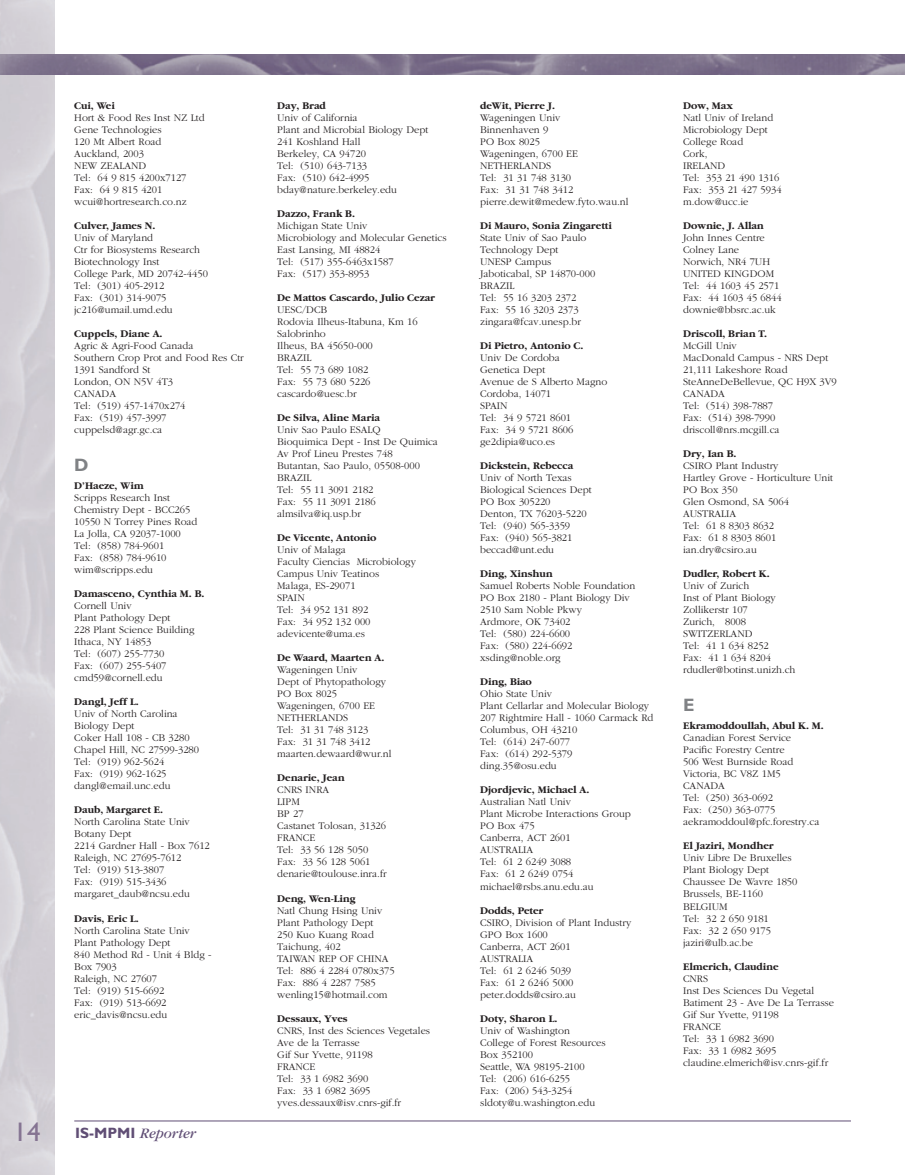
<style>
.page{position:relative;width:905px;height:1175px;background:#fff}
.page>*{position:absolute;margin:0;border:0;box-sizing:border-box;transform-origin:0 0}
.t1{font:27px "Gill Sans";color:#857492}
.t2{font:700 18px "Gill Sans";color:#808285}
.t3{font:italic 15px "Garamond";color:#604e75}
.t4{font:300 10.5px/12px "Garamond";color:#231f20}
.t5{font:700 10.5px "Garamond";color:#231f20}
.s1{font-family:"Gill Sans";font-weight:700;font-style:normal}
</style>
<div class="page">
<img style="left:0;top:0;width:54px;height:1174px">
<img style="left:0;top:54px;width:904px;height:20px">
<hr style="left:74px;top:1120px;width:776px;height:1px;background:#604e75">
<svg style="left:904px;top:54px;width:1px;height:20px"></svg>
<p class="t5" style="left:74px;top:100px;width:42px">Cui, Wei</p>
<p class="t4" style="left:74px;top:112px;width:132px">Hort &amp; Food Res Inst NZ Ltd<br>Gene Technologies<br>120 Mt Albert Road<br>Auckland, 2003<br>NEW ZEALAND<br>Tel: 64 9 815 4200x7127<br>Fax: 64 9 815 4201 wcui@hortresearch.co.nz</p>
<p class="t5" style="left:74px;top:220px;width:82px">Culver, James N.</p>
<p class="t4" style="left:74px;top:232px;width:135px">Univ of Maryland<br>Ctr for Biosystems Research<br>Biotechnology Inst<br>College Park, MD 20742-4450<br>Tel: (301) 405-2912<br>Fax: (301) 314-9075 jc216@umail.umd.edu</p>
<p class="t5" style="left:74px;top:328px;width:90px">Cuppels, Diane A.</p>
<p class="t4" style="left:74px;top:340px;width:171px">Agric &amp; Agri-Food Canada<br>Southern Crop Prot and Food Res Ctr<br>1391 Sandford St<br>London, ON N5V 4T3<br>CANADA<br>Tel: (519) 457-1470x274<br>Fax: (519) 457-3997 cuppelsd@agr.gc.ca</p>
<h2 class="t2" style="left:74px;top:454px;width:16px">D</h2>
<p class="t5" style="left:74px;top:480px;width:71px">D’Haeze, Wim</p>
<p class="t4" style="left:74px;top:492px;width:125px">Scripps Research Inst<br>Chemistry Dept - BCC265<br>10550 N Torrey Pines Road<br>La Jolla, CA 92037-1000<br>Tel: (858) 784-9601<br>Fax: (858) 784-9610 wim@scripps.edu</p>
<p class="t5" style="left:74px;top:588px;width:131px">Damasceno, Cynthia M. B.</p>
<p class="t4" style="left:74px;top:600px;width:122px">Cornell Univ<br>Plant Pathology Dept<br>228 Plant Science Building<br>Ithaca, NY 14853<br>Tel: (607) 255-7730<br>Fax: (607) 255-5407 cmd59@cornell.edu</p>
<p class="t5" style="left:74px;top:696px;width:66px">Dangl, Jeff L.</p>
<p class="t4" style="left:74px;top:708px;width:126px">Univ of North Carolina<br>Biology Dept<br>Coker Hall 108 - CB 3280<br>Chapel Hill, NC 27599-3280<br>Tel: (919) 962-5624<br>Fax: (919) 962-1625 dangl@email.unc.edu</p>
<p class="t5" style="left:74px;top:804px;width:90px">Daub, Margaret E.</p>
<p class="t4" style="left:74px;top:816px;width:137px">North Carolina State Univ<br>Botany Dept<br>2214 Gardner Hall - Box 7612<br>Raleigh, NC 27695-7612<br>Tel: (919) 513-3807<br>Fax: (919) 515-3436 margaret_daub@ncsu.edu</p>
<p class="t5" style="left:74px;top:912px;width:66px">Davis, Eric L.</p>
<p class="t4" style="left:74px;top:924px;width:139px">North Carolina State Univ<br>Plant Pathology Dept<br>840 Method Rd - Unit 4 Bldg -<br>Box 7903<br>Raleigh, NC 27607<br>Tel: (919) 515-6692<br>Fax: (919) 513-6692 eric_davis@ncsu.edu</p>
<h1 class="t1" style="left:14px;top:1116px;width:28px">14</h1>
<h3 class="t3" style="left:75px;top:1125px;width:123px"><span class="s1">IS-MPMI</span> Reporter</h3>
<p class="t5" style="left:277px;top:100px;width:50px">Day, Brad</p>
<p class="t4" style="left:277px;top:112px;width:153px">Univ of California<br>Plant and Microbial Biology Dept<br>241 Koshland Hall<br>Berkeley, CA 94720<br>Tel: (510) 643-7133<br>Fax: (510) 642-4995 bday@nature.berkeley.edu</p>
<p class="t5" style="left:277px;top:208px;width:79px">Dazzo, Frank B.</p>
<p class="t4" style="left:277px;top:220px;width:171px">Michigan State Univ<br>Microbiology and Molecular Genetics<br>East Lansing, MI 48824<br>Tel: (517) 355-6463x1587<br>Fax: (517) 353-8953</p>
<p class="t5" style="left:277px;top:292px;width:159px">De Mattos Cascardo, Julio Cezar</p>
<p class="t4" style="left:277px;top:304px;width:142px">UESC/DCB<br>Rodovia Ilheus-Itabuna, Km 16<br>Salobrinho<br>Ilheus, BA 45650-000<br>BRAZIL<br>Tel: 55 73 689 1082<br>Fax: 55 73 680 5226 cascardo@uesc.br</p>
<p class="t5" style="left:277px;top:412px;width:104px">De Silva, Aline Maria</p>
<p class="t4" style="left:277px;top:424px;width:162px">Univ Sao Paulo ESALQ<br>Bioquimica Dept - Inst De Quimica<br>Av Prof Lineu Prestes 748<br>Butantan, Sao Paulo, 05508-000<br>BRAZIL<br>Tel: 55 11 3091 2182<br>Fax: 55 11 3091 2186 almsilva@iq.usp.br</p>
<p class="t5" style="left:277px;top:532px;width:101px">De Vicente, Antonio</p>
<p class="t4" style="left:277px;top:544px;width:140px">Univ of Malaga<br>Faculty Ciencias Microbiology<br>Campus Univ Teatinos<br>Malaga, ES-29071<br>SPAIN<br>Tel: 34 952 131 892<br>Fax: 34 952 132 000 adevicente@uma.es</p>
<p class="t5" style="left:277px;top:652px;width:109px">De Waard, Maarten A.</p>
<p class="t4" style="left:277px;top:664px;width:116px">Wageningen Univ<br>Dept of Phytopathology<br>PO Box 8025<br>Wageningen, 6700 EE<br>NETHERLANDS<br>Tel: 31 31 748 3123<br>Fax: 31 31 748 3412 maarten.dewaard@wur.nl</p>
<p class="t5" style="left:277px;top:772px;width:69px">Denarie, Jean</p>
<p class="t4" style="left:277px;top:784px;width:111px">CNRS INRA<br>LIPM<br>BP 27<br>Castanet Tolosan, 31326<br>FRANCE<br>Tel: 33 56 128 5050<br>Fax: 33 56 128 5061 denarie@toulouse.inra.fr</p>
<p class="t5" style="left:277px;top:892px;width:80px">Deng, Wen-Ling</p>
<p class="t4" style="left:277px;top:904px;width:119px">Natl Chung Hsing Univ<br>Plant Pathology Dept<br>250 Kuo Kuang Road<br>Taichung, 402<br>TAIWAN REP OF CHINA<br>Tel: 886 4 2284 0780x375<br>Fax: 886 4 2287 7585 wenling15@hotmail.com</p>
<p class="t5" style="left:277px;top:1012px;width:72px">Dessaux, Yves</p>
<p class="t4" style="left:277px;top:1024px;width:154px">CNRS, Inst des Sciences Vegetales<br>Ave de la Terrasse<br>Gif Sur Yvette, 91198<br>FRANCE<br>Tel: 33 1 6982 3690<br>Fax: 33 1 6982 3695 yves.dessaux@isv.cnrs-gif.fr</p>
<p class="t5" style="left:480px;top:100px;width:76px">deWit, Pierre J.</p>
<p class="t4" style="left:480px;top:112px;width:150px">Wageningen Univ<br>Binnenhaven 9<br>PO Box 8025<br>Wageningen, 6700 EE<br>NETHERLANDS<br>Tel: 31 31 748 3130<br>Fax: 31 31 748 3412 pierre.dewit@medew.fyto.wau.nl</p>
<p class="t5" style="left:480px;top:220px;width:133px">Di Mauro, Sonia Zingaretti</p>
<p class="t4" style="left:480px;top:232px;width:117px">State Univ of Sao Paulo<br>Technology Dept<br>UNESP Campus<br>Jaboticabal, SP 14870-000<br>BRAZIL<br>Tel: 55 16 3203 2372<br>Fax: 55 16 3203 2373 zingara@fcav.unesp.br</p>
<p class="t5" style="left:480px;top:340px;width:105px">Di Pietro, Antonio C.</p>
<p class="t4" style="left:480px;top:352px;width:129px">Univ De Cordoba<br>Genetica Dept<br>Avenue de S Alberto Magno<br>Cordoba, 14071<br>SPAIN<br>Tel: 34 9 5721 8601<br>Fax: 34 9 5721 8606 ge2dipia@uco.es</p>
<p class="t5" style="left:480px;top:460px;width:95px">Dickstein, Rebecca</p>
<p class="t4" style="left:480px;top:472px;width:113px">Univ of North Texas<br>Biological Sciences Dept<br>PO Box 305220<br>Denton, TX 76203-5220<br>Tel: (940) 565-3359<br>Fax: (940) 565-3821 beccad@unt.edu</p>
<p class="t5" style="left:480px;top:568px;width:74px">Ding, Xinshun</p>
<p class="t4" style="left:480px;top:580px;width:156px">Samuel Roberts Noble Foundation<br>PO Box 2180 - Plant Biology Div<br>2510 Sam Noble Pkwy<br>Ardmore, OK 73402<br>Tel: (580) 224-6600<br>Fax: (580) 224-6692 xsding@noble.org</p>
<p class="t5" style="left:480px;top:676px;width:53px">Ding, Biao</p>
<p class="t4" style="left:480px;top:688px;width:175px">Ohio State Univ<br>Plant Cellarlar and Molecular Biology<br>207 Rightmire Hall - 1060 Carmack Rd<br>Columbus, OH 43210<br>Tel: (614) 247-6077<br>Fax: (614) 292-5379<br>ding.35@osu.edu</p>
<p class="t5" style="left:480px;top:784px;width:111px">Djordjevic, Michael A.</p>
<p class="t4" style="left:480px;top:796px;width:152px">Australian Natl Univ<br>Plant Microbe Interactions Group<br>PO Box 475<br>Canberra, ACT 2601<br>AUSTRALIA<br>Tel: 61 2 6249 3088<br>Fax: 61 2 6249 0754 michael@rsbs.anu.edu.au</p>
<p class="t5" style="left:480px;top:904px;width:65px">Dodds, Peter</p>
<p class="t4" style="left:480px;top:916px;width:152px">CSIRO, Division of Plant Industry<br>GPO Box 1600<br>Canberra, ACT 2601<br>AUSTRALIA<br>Tel: 61 2 6246 5039<br>Fax: 61 2 6246 5000 peter.dodds@csiro.au</p>
<p class="t5" style="left:480px;top:1012px;width:79px">Doty, Sharon L.</p>
<p class="t4" style="left:480px;top:1024px;width:127px">Univ of Washington<br>College of Forest Resources<br>Box 352100<br>Seattle, WA 98195-2100<br>Tel: (206) 616-6255<br>Fax: (206) 543-3254 sldoty@u.washington.edu</p>
<p class="t5" style="left:683px;top:100px;width:51px">Dow, Max</p>
<p class="t4" style="left:683px;top:112px;width:100px">Natl Univ of Ireland<br>Microbiology Dept<br>College Road<br>Cork,<br>IRELAND<br>Tel: 353 21 490 1316<br>Fax: 353 21 427 5934 m.dow@ucc.ie</p>
<p class="t5" style="left:683px;top:220px;width:82px">Downie, J. Allan</p>
<p class="t4" style="left:683px;top:232px;width:100px">John Innes Centre<br>Colney Lane<br>Norwich, NR4 7UH<br>UNITED KINGDOM<br>Tel: 44 1603 45 2571<br>Fax: 44 1603 45 6844 downie@bbsrc.ac.uk</p>
<p class="t5" style="left:683px;top:328px;width:85px">Driscoll, Brian T.</p>
<p class="t4" style="left:683px;top:340px;width:155px">McGill Univ<br>MacDonald Campus - NRS Dept<br>21,111 Lakeshore Road<br>SteAnneDeBellevue, QC H9X 3V9<br>CANADA<br>Tel: (514) 398-7887<br>Fax: (514) 398-7990 driscoll@nrs.mcgill.ca</p>
<p class="t5" style="left:683px;top:448px;width:55px">Dry, Ian B.</p>
<p class="t4" style="left:683px;top:460px;width:151px">CSIRO Plant Industry<br>Hartley Grove - Horticulture Unit<br>PO Box 350<br>Glen Osmond, SA 5064<br>AUSTRALIA<br>Tel: 61 8 8303 8632<br>Fax: 61 8 8303 8601 ian.dry@csiro.au</p>
<p class="t5" style="left:683px;top:568px;width:88px">Dudler, Robert K.</p>
<p class="t4" style="left:683px;top:580px;width:114px">Univ of Zurich<br>Inst of Plant Biology<br>Zollikerstr 107<br>Zurich, 8008<br>SWITZERLAND<br>Tel: 41 1 634 8252<br>Fax: 41 1 634 8204 rdudler@botinst.unizh.ch</p>
<h2 class="t2" style="left:683px;top:694px;width:13px">E</h2>
<p class="t5" style="left:683px;top:720px;width:142px">Ekramoddoullah, Abul K. M.</p>
<p class="t4" style="left:683px;top:732px;width:138px">Canadian Forest Service<br>Pacific Forestry Centre<br>506 West Burnside Road<br>Victoria, BC V8Z 1M5<br>CANADA<br>Tel: (250) 363-0692<br>Fax: (250) 363-0775 aekramoddoul@pfc.forestry.ca</p>
<p class="t5" style="left:683px;top:840px;width:92px">El Jaziri, Mondher</p>
<p class="t4" style="left:683px;top:852px;width:116px">Univ Libre De Bruxelles<br>Plant Biology Dept<br>Chaussee De Wavre 1850<br>Brussels, BE-1160<br>BELGIUM<br>Tel: 32 2 650 9181<br>Fax: 32 2 650 9175 jaziri@ulb.ac.be</p>
<p class="t5" style="left:683px;top:960px;width:97px">Elmerich, Claudine</p>
<p class="t4" style="left:683px;top:972px;width:152px">CNRS<br>Inst Des Sciences Du Vegetal<br>Batiment 23 - Ave De La Terrasse<br>Gif Sur Yvette, 91198<br>FRANCE<br>Tel: 33 1 6982 3690<br>Fax: 33 1 6982 3695 claudine.elmerich@isv.cnrs-gif.fr</p>
</div>
